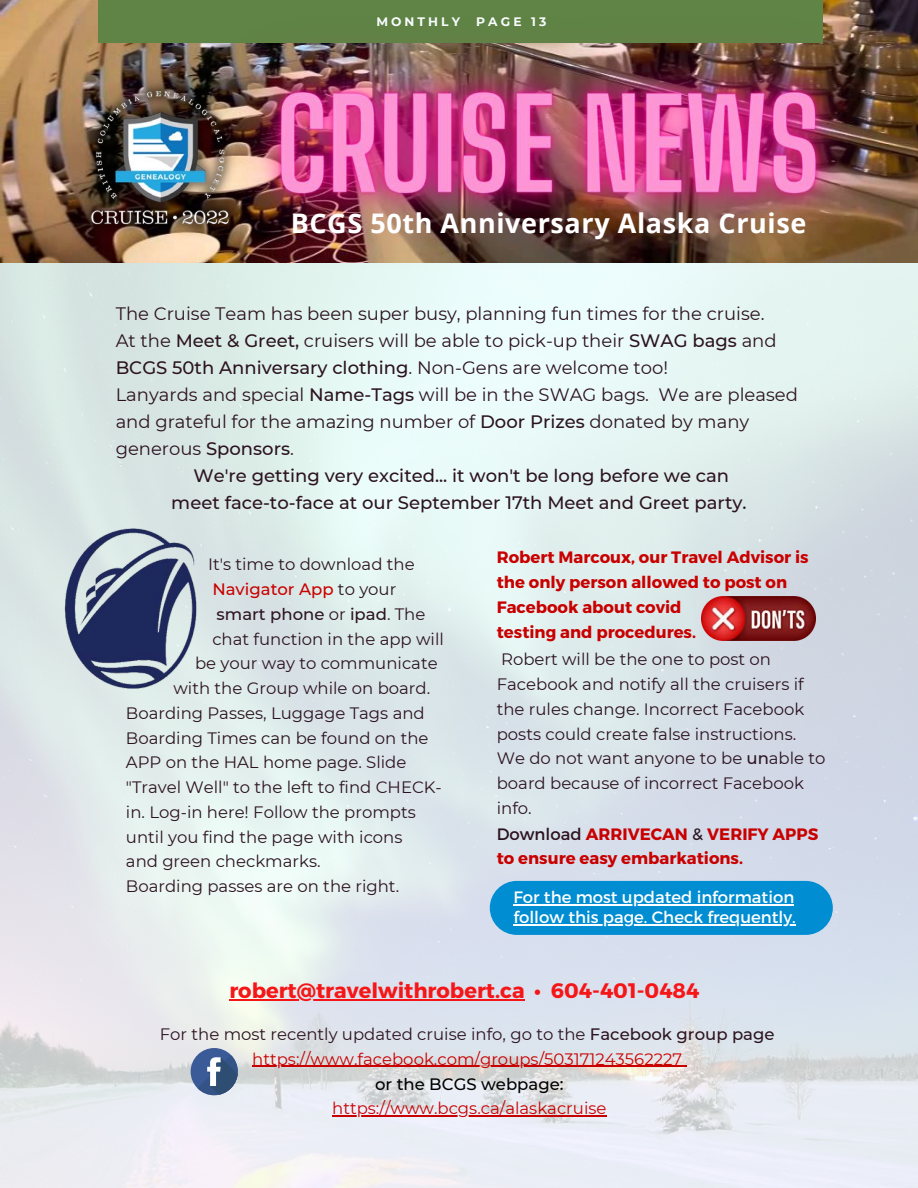
<style>
.page{position:relative;width:918px;height:1188px;background:#fff}
.page>*{position:absolute;margin:0;border:0;box-sizing:border-box;transform-origin:0 0}
.t1{font:700 27px "Open Sans";letter-spacing:.02em;color:#fff}
.t2{font:700 21px "Montserrat";color:#f61617}
.t3{font:18px "Montserrat";color:#2c1320}
.t4{font:500 18px "Montserrat";color:#2c1320}
.t5{font:16.5px/24.9px "Montserrat";color:#2c1320}
.t6{font:16.5px/24.8px "Montserrat";color:#c90000;text-align:center}
.t7{font:700 16.5px/24.8px "Montserrat";color:#c90000}
.t8{font:16.5px/20.2px "Montserrat";color:#fff}
.t9{font:500 16.5px "Montserrat";color:#2c1320}
.t10{font:500 16.5px "Montserrat";color:#c90000}
.t11{font:500 16.5px "Montserrat";color:#000}
.t12{font:700 12.3px "Montserrat";letter-spacing:.25em;color:#f8fdfe}
.s1{font-weight:500}
.s2{font-weight:400}
.s3{font-weight:700;color:#c90000}
.s4{font-weight:400;color:#2c1320}
.s5{color:#2c1320}
.s6{font-weight:500;color:#2c1320}
</style>
<div class="page">
<img style="left:0;top:263px;width:918px;height:925px">
<img style="left:0;top:0;width:137px;height:263px">
<div style="left:99px;top:0;width:724px;height:43px;background:#5f8445"></div>
<div style="left:191px;top:1048px;width:47px;height:47px;background:#3a5a98;border-radius:50%"></div>
<svg style="left:198px;top:1055px;width:42px;height:43px"></svg>
<img style="left:77px;top:75px;width:60px;height:164px">
<img style="left:701px;top:596px;width:115px;height:44px">
<img style="left:36px;top:515px;width:190px;height:187px">
<div style="left:490px;top:881px;width:343px;height:54px;background:#008dd2;border-radius:27px"></div>
<hr style="left:229px;top:1000px;width:296px;height:1px;background:#f61617">
<hr style="left:252px;top:1066px;width:430px;height:1px;background:#c90000">
<hr style="left:332px;top:1115px;width:274px;height:2px;background:#c90000">
<img style="left:137px;top:0;width:781px;height:357px">
<hr style="left:513px;top:904px;width:281px;height:1px;background:#fff">
<hr style="left:513px;top:924px;width:283px;height:2px;background:#fff">
<p class="t12" style="left:376px;top:15px;width:85px">MONTHLY</p>
<p class="t12" style="left:476px;top:15px;width:72px">PAGE 13</p>
<h1 class="t1" style="left:291px;top:204px;width:517px">BCGS 50th Anniversary Alaska Cruise</h1>
<p class="t3" style="left:116px;top:303px;width:650px">The Cruise Team has been super busy, planning fun times for the cruise.</p>
<p class="t3" style="left:116px;top:330px;width:662px">At the <span class="s1">Meet &amp; Greet,</span> cruisers will be able to pick-up their <span class="s1">SWAG bags</span> and</p>
<p class="t4" style="left:116px;top:357px;width:554px">BCGS 50th Anniversary clothing<span class="s2">. Non-Gens are welcome too!</span></p>
<p class="t3" style="left:116px;top:384px;width:684px">Lanyards and special <span class="s1">Name-Tags</span> will be in the SWAG bags. We are pleased</p>
<p class="t3" style="left:116px;top:411px;width:635px">and grateful for the amazing number of <span class="s1">Door Prizes</span> donated by many</p>
<p class="t3" style="left:116px;top:438px;width:180px">generous <span class="s1">Sponsors</span>.</p>
<p class="t4" style="left:194px;top:465px;width:537px">We're getting very excited... it won't be long before we can</p>
<p class="t4" style="left:171px;top:492px;width:577px">meet face-to-face at our September 17th Meet and Greet party.</p>
<p class="t7" style="left:497px;top:544px;width:313px">Robert Marcoux, our Travel Advisor is the only person allowed to post on<br>Facebook about covid<br>testing and procedures.</p>
<p class="t5" style="left:497px;top:647px;width:330px">Robert will be the one to post on<br>Facebook and notify all the cruisers if the rules change. Incorrect Facebook posts could create false instructions.<br>We do not want anyone to be <span class="s1">un</span>able to board because of incorrect Facebook info.<br>Download <span class="s3">ARRIVECAN</span> &amp; <span class="s3">VERIFY APPS to ensure easy embarkations.</span></p>
<p class="t5" style="left:208px;top:552px;width:208px">It's time to download the</p>
<p class="t10" style="left:212px;top:579px;width:185px">Navigator App <span class="s4">to your</span></p>
<p class="t9" style="left:217px;top:604px;width:210px">smart phone <span class="s2">or</span> ipad<span class="s2">. The</span></p>
<p class="t5" style="left:212px;top:626px;width:233px">chat function in the app will</p>
<p class="t5" style="left:195px;top:651px;width:244px">be your way to communicate</p>
<p class="t5" style="left:173px;top:676px;width:258px">with the Group while on board.</p>
<p class="t5" style="left:126px;top:700px;width:300px">Boarding Passes, Luggage Tags and</p>
<p class="t5" style="left:126px;top:725px;width:304px">Boarding Times can be found on the</p>
<p class="t5" style="left:126px;top:750px;width:282px">APP on the HAL home page. Slide</p>
<p class="t5" style="left:126px;top:775px;width:317px">"Travel Well" to the left to find CHECK-</p>
<p class="t5" style="left:126px;top:799px;width:291px">in. Log-in here! Follow the prompts</p>
<p class="t5" style="left:126px;top:824px;width:278px">until you find the page with icons</p>
<p class="t5" style="left:126px;top:849px;width:196px">and green checkmarks.</p>
<p class="t5" style="left:126px;top:874px;width:275px">Boarding passes are on the right.</p>
<p class="t8" style="left:513px;top:886px;width:284px">For the most updated information follow this page. Check frequently.</p>
<p class="t2" style="left:229px;top:977px;width:472px">robert@travelwithrobert.ca • 604-401-0484</p>
<p class="t6" style="left:160px;top:1022px;width:616px"><span class="s5">For the most recently updated cruise info, go to the</span> <span class="s6">Facebook group page </span>https://www.facebook.com/groups/503171243562227</p>
<p class="t11" style="left:375px;top:1074px;width:190px">or the BCGS webpage:</p>
<p class="t6" style="left:332px;top:1096px;width:276px">https://www.bcgs.ca/alaskacruise</p>
</div>
